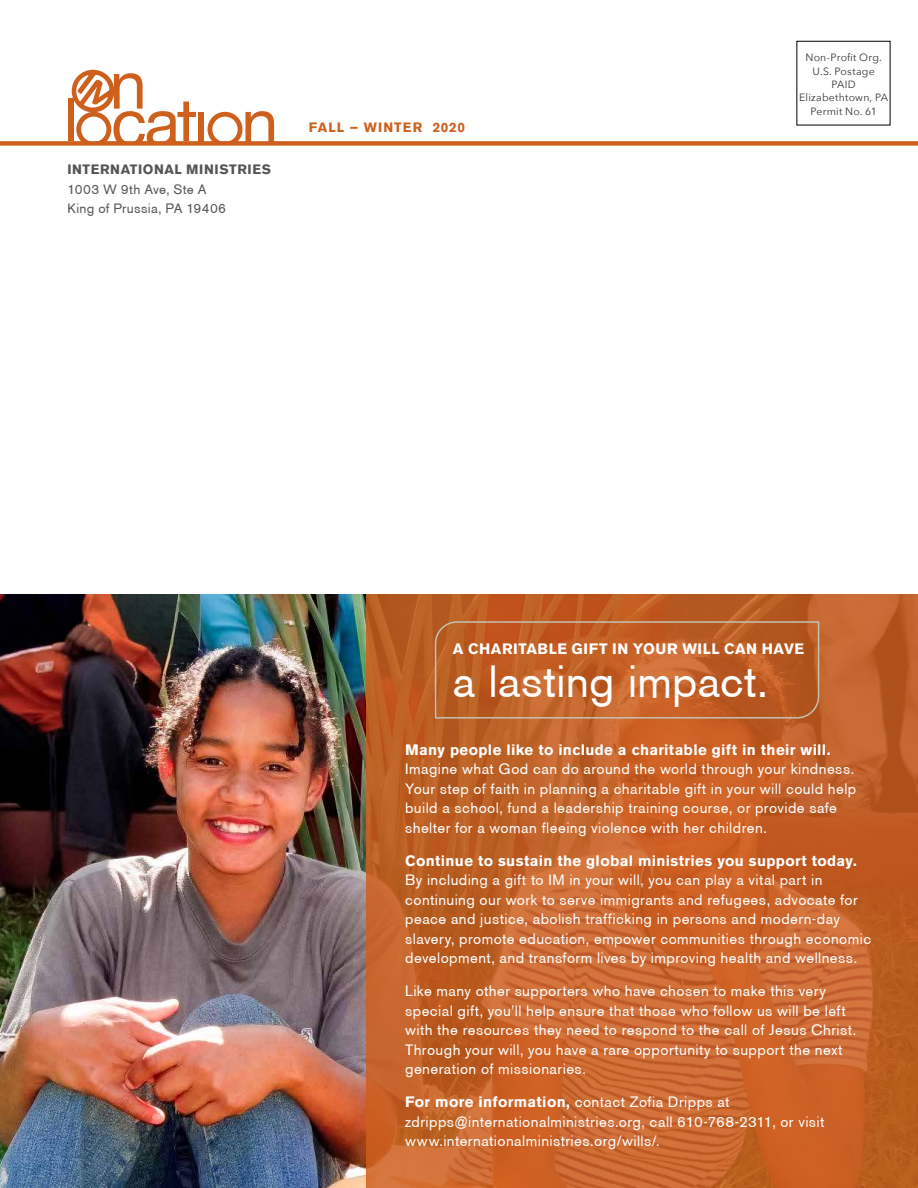
<style>
.page{position:relative;width:918px;height:1188px;background:#fff}
.page>*{position:absolute;margin:0;border:0;box-sizing:border-box;transform-origin:0 0}
.t1{font:45px "Berthold Akzidenz Grotesk BE";letter-spacing:.005em;color:#fff}
.t2{font:15px/19.5px "Berthold Akzidenz Grotesk BE";letter-spacing:.03em;color:#fff}
.t3{font:700 15px "Akzidenz Grotesk BE";letter-spacing:.025em;color:#fff}
.t4{font:13.5px/19.5px "Berthold Akzidenz Grotesk BE";letter-spacing:.025em;color:#545455}
.t5{font:700 13.5px "Akzidenz Grotesk BE";letter-spacing:.04em;color:#545455}
.t6{font:700 13.5px "Akzidenz Grotesk BE";letter-spacing:.075em;color:#ce5f1d}
.t7{font:10.5px/13.4px "Avenir Next";letter-spacing:.02em;color:#363636;text-align:center}
.s1{font-family:"Akzidenz Grotesk BE";font-weight:700}
</style>
<div class="page">
<svg style="left:208px;top:111px;width:66px;height:30px"></svg>
<div style="left:68px;top:99px;width:6px;height:42px;background:#ce5f1d"></div>
<div style="left:199px;top:112px;width:5px;height:29px;background:#ce5f1d"></div>
<svg style="left:72px;top:70px;width:124px;height:71px"></svg>
<div style="left:0;top:141px;width:918px;height:5px;background:#ce5f1d"></div>
<img style="left:0;top:594px;width:366px;height:594px">
<svg style="left:366px;top:594px;width:552px;height:594px;background:#c56229"></svg>
<svg style="left:434px;top:621px;width:386px;height:98px;background:#bf622a"></svg>
<p class="t5" style="left:68px;top:162px;width:205px">INTERNATIONAL MINISTRIES</p>
<p class="t4" style="left:68px;top:179px;width:160px">1003 W 9th Ave, Ste A<br>King of Prussia, PA 19406</p>
<p class="t6" style="left:309px;top:119px;width:158px">FALL – WINTER 2020</p>
<p class="t7" style="left:799px;top:51px;width:90px">Non-Profit Org.<br>U.S. Postage<br>PAID<br>Elizabethtown, PA<br>Permit No. 61</p>
<p class="t3" style="left:453px;top:640px;width:353px">A CHARITABLE GIFT IN YOUR WILL CAN HAVE</p>
<h1 class="t1" style="left:453px;top:655px;width:317px">a lasting impact.</h1>
<p class="t3" style="left:405px;top:741px;width:427px">Many people like to include a charitable gift in their will.</p>
<p class="t2" style="left:405px;top:759px;width:453px">Imagine what God can do around the world through your kindness.<br>Your step of faith in planning a charitable gift in your will could help build a school, fund a leadership training course, or provide safe shelter for a woman fleeing violence with her children.</p>
<p class="t3" style="left:405px;top:852px;width:453px">Continue to sustain the global ministries you support today.</p>
<p class="t2" style="left:405px;top:870px;width:468px">By including a gift to IM in your will, you can play a vital part in continuing our work to serve immigrants and refugees, advocate for peace and justice, abolish trafficking in persons and modern-day slavery, promote education, empower communities through economic development, and transform lives by improving health and wellness.</p>
<p class="t2" style="left:405px;top:981px;width:452px">Like many other supporters who have chosen to make this very special gift, you’ll help ensure that those who follow us will be left with the resources they need to respond to the call of Jesus Christ.<br>Through your will, you have a rare opportunity to support the next generation of missionaries.</p>
<p class="t2" style="left:405px;top:1092px;width:421px"><span class="s1">For more information,</span> contact Zofia Dripps at zdripps@internationalministries.org, call 610-768-2311, or visit www.internationalministries.org/wills/.</p>
</div>
